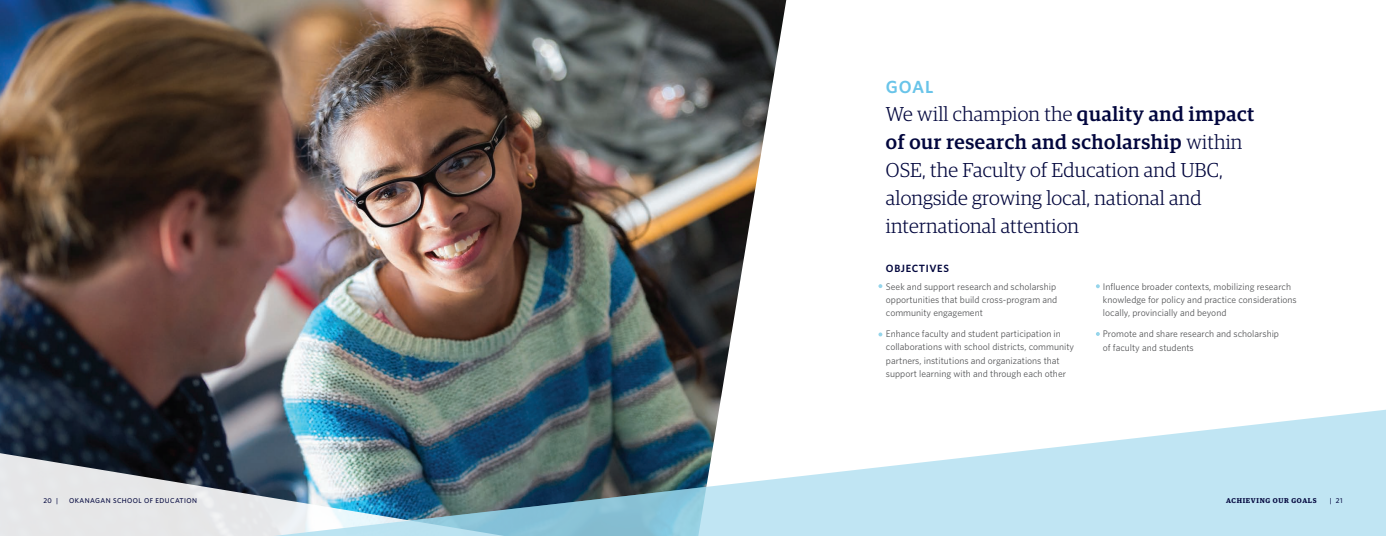
<style>
.page{position:relative;width:1386px;height:536px;background:#fff}
.page>*{position:absolute;margin:0;border:0;box-sizing:border-box;transform-origin:0 0}
.t1{font:300 20.12px/28px "Guardian Egyp";letter-spacing:.01em;color:#02063d}
.t2{font:600 17.5px "Whitney";color:#69c4e9}
.t3{font:600 10.5px "Whitney";letter-spacing:.06em;color:#02063d}
.t4{font:9.62px/13.1px "Whitney";color:#57585a}
.t5{font:500 7px "Whitney";letter-spacing:.06em;color:#02063d}
.t6{font:600 7px "Guardian Egyp";letter-spacing:.1em;color:#02063d}
.s1{font-weight:500}
</style>
<div class="page">
<img style="left:0;top:0;width:697px;height:405px">
<svg style="left:697px;top:0;width:402px;height:405px"></svg>
<img style="left:0;top:405px;width:1386px;height:131px">
<svg style="left:878px;top:284px;width:4px;height:4px"></svg>
<svg style="left:878px;top:332px;width:4px;height:4px"></svg>
<svg style="left:1096px;top:284px;width:4px;height:4px"></svg>
<svg style="left:1096px;top:332px;width:4px;height:4px"></svg>
<h2 class="t2" style="left:886px;top:75px;width:49px">GOAL</h2>
<h1 class="t1" style="left:886px;top:98px;width:370px">We will champion the <span class="s1">quality and impact of our research and scholarship</span> within OSE, the Faculty of Education and UBC, alongside growing local, national and international attention</h1>
<p class="t3" style="left:886px;top:261px;width:64px">OBJECTIVES</p>
<p class="t4" style="left:886px;top:280px;width:173px;text-align:justify">Seek and support research and scholarship opportunities that build cross-program and community engagement</p>
<p class="t4" style="left:886px;top:327px;width:190px">Enhance faculty and student participation in collaborations with school districts, community partners, institutions and organizations that support learning with and through each other</p>
<p class="t4" style="left:1103px;top:280px;width:195px">Influence broader contexts, mobilizing research knowledge for policy and practice considerations locally, provincially and beyond</p>
<p class="t4" style="left:1103px;top:327px;width:178px">Promote and share research and scholarship of faculty and students</p>
<p class="t5" style="left:43px;top:495px;width:16px">20 |</p>
<p class="t5" style="left:69px;top:495px;width:129px">OKANAGAN SCHOOL OF EDUCATION</p>
<p class="t6" style="left:1226px;top:495px;width:92px">ACHIEVING OUR GOALS</p>
<p class="t5" style="left:1330px;top:495px;width:14px">| 21</p>
</div>
